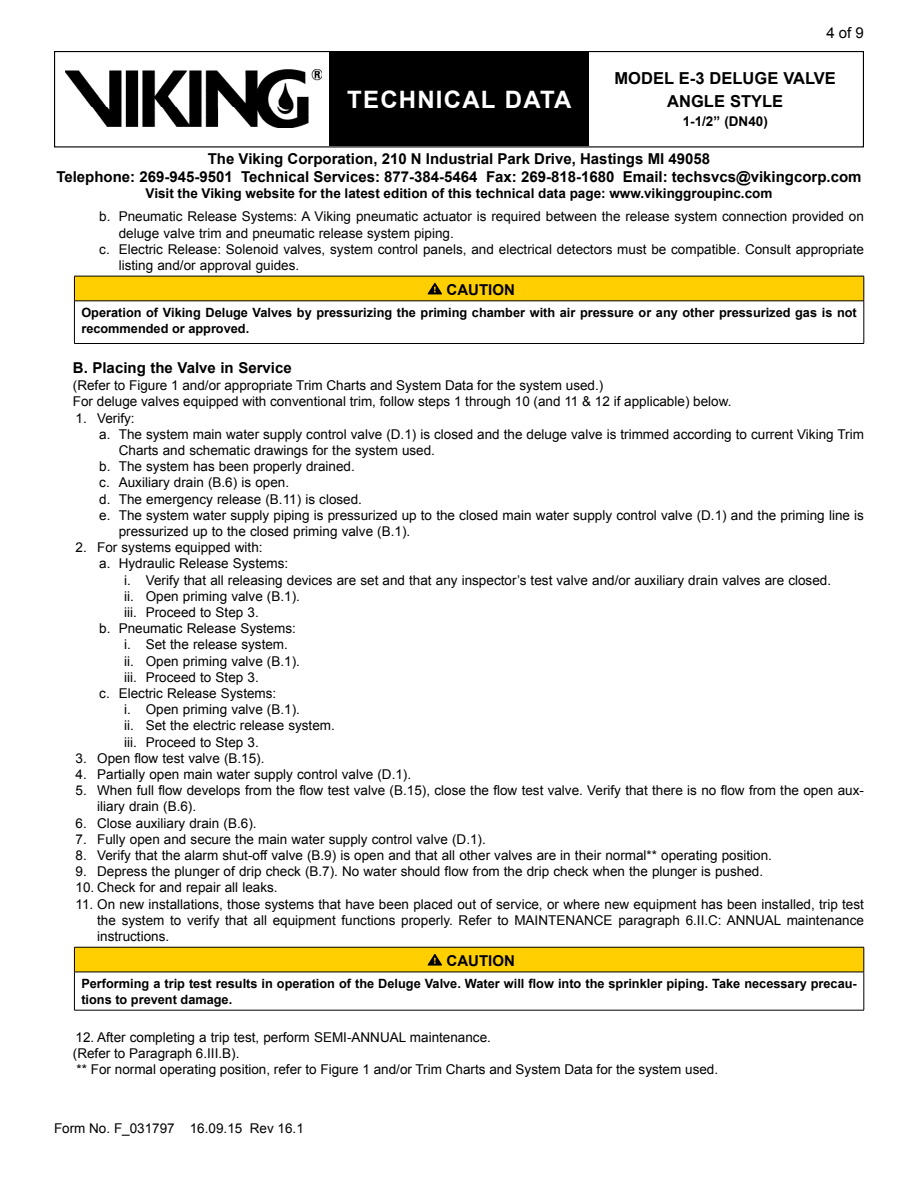
<style>
.page{position:relative;width:918px;height:1188px;background:#fff}
.page>*{position:absolute;margin:0;border:0;box-sizing:border-box;transform-origin:0 0}
.t1{font:700 24px "Arial";letter-spacing:.05em;color:#fff}
.t2{font:700 16.5px/22.8px "Arial";color:#000}
.t3{font:700 15px/18px "Arial";color:#000;text-align:center}
.t4{font:15px "Arial";color:#000}
.t5{font:13.5px/16.2px "Arial";color:#000}
.t6{font:700 13.5px "Arial";color:#000}
.t7{font:700 12.75px/16.2px "Arial";color:#000}
</style>
<div class="page">
<div style="left:54px;top:51px;width:810px;height:96px;border:1px solid #000"></div>
<div style="left:329px;top:52px;width:260px;height:94px;background:#000"></div>
<img style="left:65px;top:70px;width:256px;height:57px">
<div style="left:74px;top:276px;width:790px;height:25px;background:#ffcf01"></div>
<hr style="left:74px;top:276px;width:790px;height:1px;background:#000">
<svg style="left:74px;top:276px;width:1px;height:25px"></svg>
<svg style="left:864px;top:276px;width:1px;height:25px"></svg>
<hr style="left:74px;top:301px;width:790px;height:1px;background:#000">
<hr style="left:74px;top:301px;width:1px;height:42px;background:#000">
<hr style="left:864px;top:301px;width:1px;height:42px;background:#000">
<hr style="left:74px;top:343px;width:790px;height:1px;background:#000">
<svg style="left:428px;top:283px;width:14px;height:11px"></svg>
<div style="left:74px;top:947px;width:790px;height:25px;background:#ffcf01"></div>
<hr style="left:74px;top:947px;width:790px;height:1px;background:#000">
<svg style="left:74px;top:947px;width:1px;height:25px"></svg>
<svg style="left:864px;top:947px;width:1px;height:25px"></svg>
<hr style="left:74px;top:972px;width:790px;height:1px;background:#000">
<hr style="left:74px;top:972px;width:1px;height:38px;background:#000">
<hr style="left:864px;top:972px;width:1px;height:38px;background:#000">
<hr style="left:74px;top:1010px;width:790px;height:1px;background:#000">
<svg style="left:428px;top:954px;width:14px;height:12px"></svg>
<p class="t4" style="left:826px;top:23px;width:39px">4 of 9</p>
<p class="t2" style="left:667px;top:67px;width:138px;text-indent:12px">E-3 Deluge Valve<br>Angle style</p>
<p class="t6" style="left:683px;top:112px;width:87px">1-1/2” (dn40)</p>
<p class="t3" style="left:56px;top:150px;width:807px">The Viking Corporation, 210 N Industrial Park Drive, Hastings MI 49058<br>Telephone: 269-945-9501 Technical Services: 877-384-5464 Fax: 269-818-1680 Email: techsvcs@vikingcorp.com</p>
<p class="t6" style="left:146px;top:184px;width:628px">Visit the Viking website for the latest edition of this technical data page: www.vikinggroupinc.com</p>
<p class="t2" style="left:615px;top:67px;width:39px">Model</p>
<h1 class="t1" style="left:347px;top:84px;width:226px">TECHNICAL DATA</h1>
<p class="t5" style="left:99px;top:209px;width:766px">b. Pneumatic Release Systems: A Viking pneumatic actuator is required between the release system connection provided on</p>
<p class="t5" style="left:119px;top:225px;width:337px">deluge valve trim and pneumatic release system piping.</p>
<p class="t5" style="left:99px;top:241px;width:766px">c. Electric Release: Solenoid valves, system control panels, and electrical detectors must be compatible. Consult appropriate</p>
<p class="t5" style="left:119px;top:257px;width:182px">listing and/or approval guides.</p>
<p class="t3" style="left:447px;top:281px;width:70px">CAUTION</p>
<p class="t7" style="left:81px;top:305px;width:777px">Operation of Viking Deluge Valves by pressurizing the priming chamber with air pressure or any other pressurized gas is not recommended or approved.</p>
<p class="t3" style="left:73px;top:359px;width:220px">B. Placing the Valve in Service</p>
<p class="t5" style="left:73px;top:378px;width:660px">(Refer to Figure 1 and/or appropriate Trim Charts and System Data for the system used.)<br>For deluge valves equipped with conventional trim, follow steps 1 through 10 (and 11 &amp; 12 if applicable) below.</p>
<p class="t5" style="left:76px;top:410px;width:61px">1. Verify:</p>
<p class="t5" style="left:99px;top:426px;width:766px">a. The system main water supply control valve (D.1) is closed and the deluge valve is trimmed according to current Viking Trim</p>
<p class="t5" style="left:119px;top:442px;width:318px">Charts and schematic drawings for the system used.</p>
<p class="t5" style="left:99px;top:459px;width:257px">b. The system has been properly drained.</p>
<p class="t5" style="left:99px;top:475px;width:191px">c. Auxiliary drain (B.6) is open.</p>
<p class="t5" style="left:99px;top:491px;width:264px">d. The emergency release (B.11) is closed.</p>
<p class="t5" style="left:99px;top:507px;width:766px">e. The system water supply piping is pressurized up to the closed main water supply control valve (D.1) and the priming line is</p>
<p class="t5" style="left:119px;top:523px;width:293px">pressurized up to the closed priming valve (B.1).</p>
<p class="t5" style="left:76px;top:540px;width:189px">2. For systems equipped with:</p>
<p class="t5" style="left:99px;top:556px;width:191px">a. Hydraulic Release Systems:</p>
<p class="t5" style="left:124px;top:572px;width:708px">i. Verify that all releasing devices are set and that any inspector’s test valve and/or auxiliary drain valves are closed.</p>
<p class="t5" style="left:124px;top:588px;width:177px">ii. Open priming valve (B.1).</p>
<p class="t5" style="left:124px;top:604px;width:136px">iii. Proceed to Step 3.</p>
<p class="t5" style="left:99px;top:621px;width:198px">b. Pneumatic Release Systems:</p>
<p class="t5" style="left:124px;top:637px;width:165px">i. Set the release system.</p>
<p class="t5" style="left:124px;top:653px;width:177px">ii. Open priming valve (B.1).</p>
<p class="t5" style="left:124px;top:669px;width:136px">iii. Proceed to Step 3.</p>
<p class="t5" style="left:99px;top:685px;width:179px">c. Electric Release Systems:</p>
<p class="t5" style="left:124px;top:702px;width:177px">i. Open priming valve (B.1).</p>
<p class="t5" style="left:124px;top:718px;width:212px">ii. Set the electric release system.</p>
<p class="t5" style="left:124px;top:734px;width:136px">iii. Proceed to Step 3.</p>
<p class="t5" style="left:76px;top:750px;width:190px">3. Open flow test valve (B.15).</p>
<p class="t5" style="left:76px;top:766px;width:337px">4. Partially open main water supply control valve (D.1).</p>
<p class="t5" style="left:97px;top:783px;width:768px;text-indent:-22px">5. When full flow develops from the flow test valve (B.15), close the flow test valve. Verify that there is no flow from the open aux&shy;iliary drain (B.6).</p>
<p class="t5" style="left:76px;top:815px;width:183px">6. Close auxiliary drain (B.6).</p>
<p class="t5" style="left:76px;top:831px;width:412px">7. Fully open and secure the main water supply control valve (D.1).</p>
<p class="t5" style="left:76px;top:847px;width:698px">8. Verify that the alarm shut-off valve (B.9) is open and that all other valves are in their normal** operating position.</p>
<p class="t5" style="left:76px;top:864px;width:689px">9. Depress the plunger of drip check (B.7). No water should flow from the drip check when the plunger is pushed.</p>
<p class="t5" style="left:76px;top:880px;width:204px">10. Check for and repair all leaks.</p>
<p class="t5" style="left:97px;top:896px;width:768px;text-align:justify;text-indent:-22px">11. On new installations, those systems that have been placed out of service, or where new equipment has been installed, trip test the system to verify that all equipment functions properly. Refer to MAINTENANCE paragraph 6.II.C: ANNUAL maintenance instructions.</p>
<p class="t3" style="left:447px;top:952px;width:70px">CAUTION</p>
<p class="t7" style="left:81px;top:976px;width:777px">Performing a trip test results in operation of the Deluge Valve. Water will flow into the sprinkler piping. Take necessary precau&shy;tions to prevent damage.</p>
<p class="t5" style="left:73px;top:1029px;width:647px">12. After completing a trip test, perform SEMI-ANNUAL maintenance.<br>(Refer to Paragraph 6.III.B).<br>** For normal operating position, refer to Figure 1 and/or Trim Charts and System Data for the system used.</p>
<p class="t5" style="left:54px;top:1120px;width:251px">Form No. F_031797 16.09.15 Rev 16.1</p>
</div>
